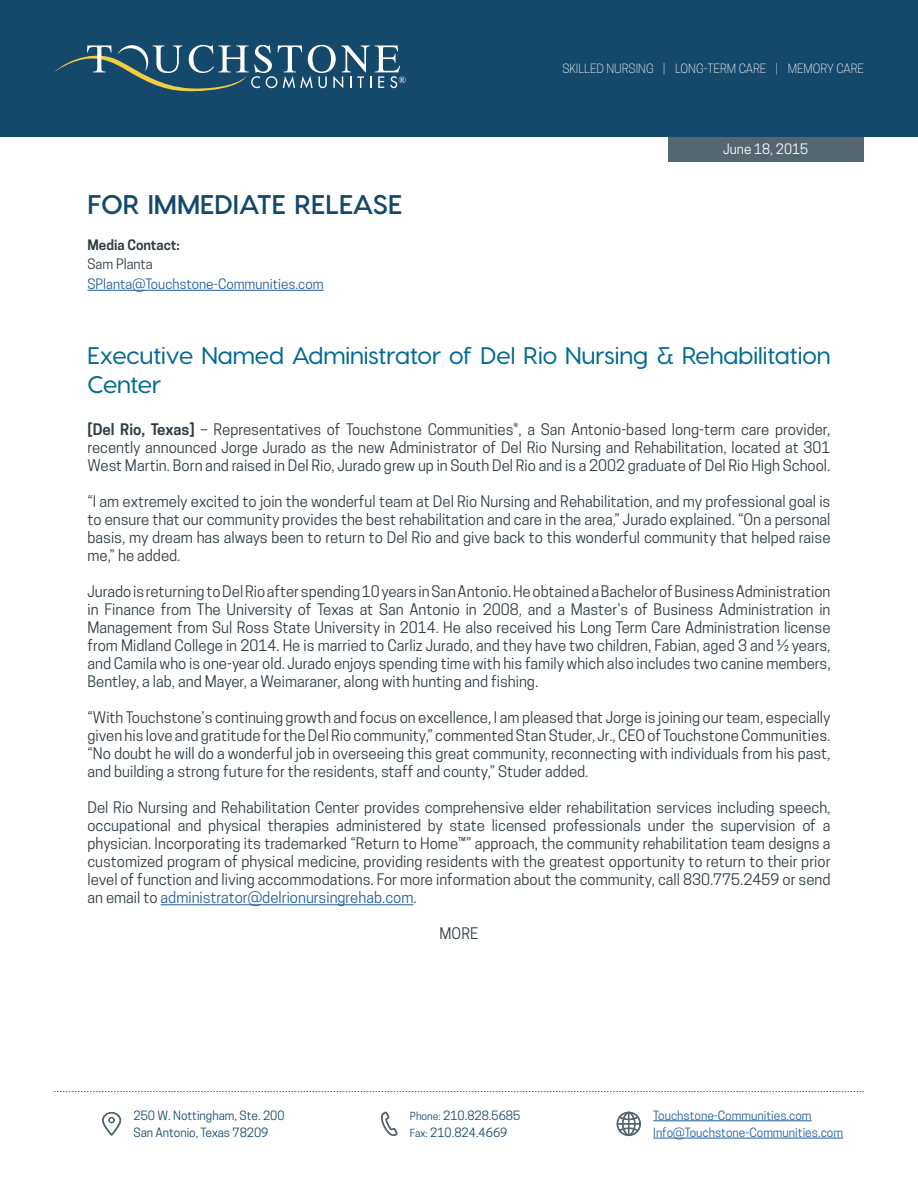
<style>
.page{position:relative;width:918px;height:1188px;background:#fff}
.page>*{position:absolute;margin:0;border:0;box-sizing:border-box;transform-origin:0 0}
.t1{font:600 27px "Visby CF";color:#15496b}
.t2{font:500 24px/28.8px "Visby CF";color:#006992}
.t3{font:15px/18px "Cooper Hewitt";color:#2e3b43;text-align:justify}
.t4{font:13.5px "Cooper Hewitt";color:#215e9e}
.t5{font:600 13.5px "Cooper Hewitt";color:#2e3b43}
.t6{font:13.5px "Cooper Hewitt";color:#fff}
.t7{font:13.5px "Cooper Hewitt";color:#2e3b43}
.t8{font:12px/17.2px "Cooper Hewitt";color:#15496b}
.t9{font:12px/17.2px "Cooper Hewitt";color:#215e9e}
.t10{font:300 12px "Cooper Hewitt";color:#fff}
.t11{font:italic 9.45px "Times New Roman";color:#fff;scale:1.08 1}
.s1{color:#f1f1f2}
.s2{font-weight:600}
.s3{color:#215e9e}
.s4{font-size:10.5px}
</style>
<div class="page">
<div style="left:668px;top:135px;width:195px;height:27px;background:#546670"></div>
<div style="left:0;top:0;width:918px;height:136px;background:#15496b"></div>
<svg style="left:54px;top:1091px;width:810px;height:1px"></svg>
<hr style="left:161px;top:905px;width:252px;height:1px;background:#215e9e">
<svg style="left:381px;top:1111px;width:17px;height:25px"></svg>
<hr style="left:653px;top:1121px;width:159px;height:1px;background:#215e9e">
<hr style="left:653px;top:1138px;width:190px;height:1px;background:#215e9e">
<svg style="left:616px;top:1111px;width:25px;height:25px"></svg>
<svg style="left:102px;top:1112px;width:20px;height:24px"></svg>
<hr style="left:87px;top:290px;width:237px;height:1px;background:#215e9e">
<svg style="left:54px;top:45px;width:346px;height:46px"></svg>
<p class="t11" style="left:398px;top:73px;width:9px">®</p>
<h1 class="t1" style="left:87px;top:188px;width:316px">FOR IMMEDIATE RELEASE</h1>
<p class="t5" style="left:87px;top:237px;width:94px">Media Contact:</p>
<p class="t7" style="left:87px;top:256px;width:67px">Sam Planta</p>
<p class="t4" style="left:87px;top:276px;width:238px">SPlanta@Touchstone-Communities.com</p>
<p class="t10" style="left:562px;top:61px;width:303px">SKILLED NURSING <span class="s1">|</span> LONG-TERM CARE <span class="s1">|</span> MEMORY CARE</p>
<p class="t6" style="left:723px;top:141px;width:87px">June 18, 2015</p>
<h2 class="t2" style="left:87px;top:341px;width:745px">Executive Named Administrator of Del Rio Nursing &amp; Rehabilitation<br>Center</h2>
<p class="t3" style="left:87px;top:421px;width:745px"><span class="s2">[Del Rio, Texas]</span> – Representatives of Touchstone Communities®, a San Antonio-based long-term care provider, recently announced Jorge Jurado as the new Administrator of Del Rio Nursing and Rehabilitation, located at 301<br>West Martin. Born and raised in Del Rio, Jurado grew up in South Del Rio and is a 2002 graduate of Del Rio High School.</p>
<p class="t3" style="left:87px;top:493px;width:745px">“I am extremely excited to join the wonderful team at Del Rio Nursing and Rehabilitation, and my professional goal is to ensure that our community provides the best rehabilitation and care in the area,” Jurado explained. “On a personal basis, my dream has always been to return to Del Rio and give back to this wonderful community that helped raise me,” he added.</p>
<p class="t3" style="left:87px;top:583px;width:745px">Jurado is returning to Del Rio after spending 10 years in San Antonio. He obtained a Bachelor of Business Administration in Finance from The University of Texas at San Antonio in 2008, and a Master’s of Business Administration in Management from Sul Ross State University in 2014. He also received his Long Term Care Administration license from Midland College in 2014. He is married to Carliz Jurado, and they have two children, Fabian, aged 3 and ½ years, and Camila who is one-year old. Jurado enjoys spending time with his family which also includes two canine members, Bentley, a lab, and Mayer, a Weimaraner, along with hunting and fishing.</p>
<p class="t3" style="left:87px;top:709px;width:745px">“With Touchstone’s continuing growth and focus on excellence, I am pleased that Jorge is joining our team, especially given his love and gratitude for the Del Rio community,” commented Stan Studer, Jr., CEO of Touchstone Communities. “No doubt he will do a wonderful job in overseeing this great community, reconnecting with individuals from his past, and building a strong future for the residents, staff and county,” Studer added.</p>
<p class="t3" style="left:87px;top:799px;width:745px">Del Rio Nursing and Rehabilitation Center provides comprehensive elder rehabilitation services including speech, occupational and physical therapies administered by state licensed professionals under the supervision of a physician. Incorporating its trademarked “Return to Home™” approach, the community rehabilitation team designs a customized program of physical medicine, providing residents with the greatest opportunity to return to their prior level of function and living accommodations. For more information about the community, call 830.775.2459 or send an email to <span class="s3">administrator@delrionursingrehab.com</span>.</p>
<p class="t3" style="left:440px;top:925px;width:40px">MORE</p>
<p class="t8" style="left:134px;top:1107px;width:153px">250 W. Nottingham, Ste. 200<br>San Antonio, Texas 78209</p>
<p class="t8" style="left:410px;top:1107px;width:112px"><span class="s4">Phone:</span> 210.828.5685<br><span class="s4">Fax:</span> 210.824.4669</p>
<p class="t9" style="left:653px;top:1107px;width:191px">Touchstone-Communities.com<br>Info@Touchstone-Communities.com</p>
</div>
